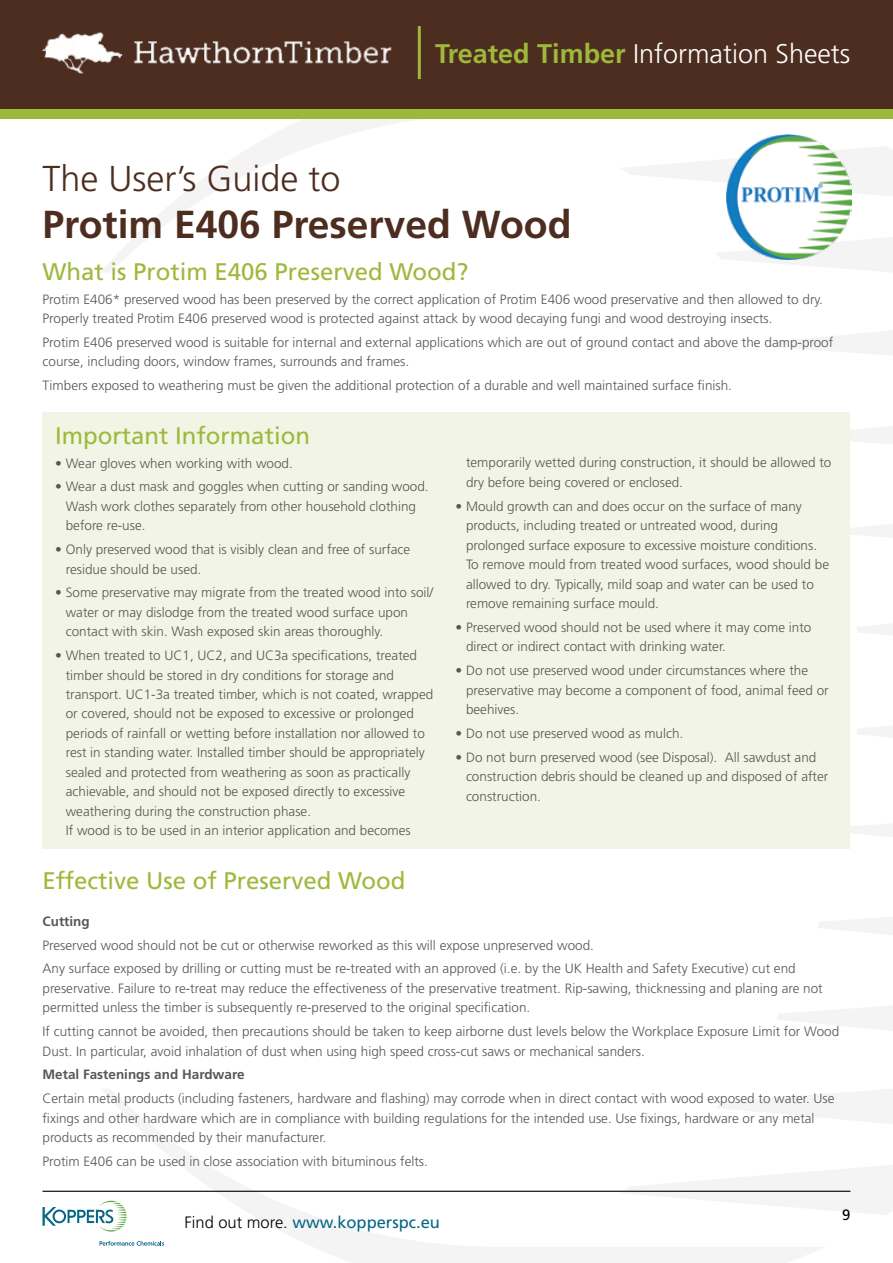
<style>
.page{position:relative;width:893px;height:1263px;background:#fff}
.page>*{position:absolute;margin:0;border:0;box-sizing:border-box;transform-origin:0 0}
.t1{font:700 39px "Frutiger";color:#4d2d20}
.t2{font:300 36px "Frutiger";color:#4d2d20}
.t3{font:300 27px "Frutiger";color:#fff}
.t4{font:24px "Frutiger";color:#9db93b}
.t5{font:16.5px "Frutiger";color:#066684}
.t6{font:15px "Frutiger";color:#010101}
.t7{font:300 13.5px/19.5px "Frutiger";color:#585756}
.t8{font:700 13.5px "Frutiger";color:#585756}
.s1{font-weight:700;color:#9db93b}
.s2{font-weight:300;color:#010101}
</style>
<div class="page">
<svg style="left:100px;top:1089px;width:723px;height:174px"></svg>
<svg style="left:102px;top:119px;width:694px;height:153px"></svg>
<svg style="left:857px;top:726px;width:36px;height:11px"></svg>
<svg style="left:843px;top:824px;width:50px;height:25px"></svg>
<svg style="left:818px;top:917px;width:75px;height:18px"></svg>
<svg style="left:777px;top:1006px;width:116px;height:25px"></svg>
<svg style="left:715px;top:1089px;width:178px;height:44px"></svg>
<svg style="left:619px;top:1158px;width:274px;height:57px"></svg>
<svg style="left:857px;top:624px;width:36px;height:11px"></svg>
<svg style="left:850px;top:524px;width:43px;height:13px"></svg>
<svg style="left:850px;top:426px;width:43px;height:18px"></svg>
<svg style="left:715px;top:228px;width:178px;height:44px"></svg>
<svg style="left:619px;top:146px;width:274px;height:57px"></svg>
<div style="left:43px;top:412px;width:807px;height:436px;background:#f2f5e5"></div>
<svg style="left:777px;top:331px;width:116px;height:24px"></svg>
<div style="left:0;top:108px;width:893px;height:11px;background:#9db93b"></div>
<div style="left:0;top:0;width:893px;height:108px;background:#4d2d20"></div>
<img style="left:42px;top:32px;width:350px;height:42px">
<hr style="left:418px;top:26px;width:3px;height:53px;background:#9db93b">
<hr style="left:43px;top:1191px;width:807px;height:1px;background:#010101">
<svg style="left:43px;top:1201px;width:84px;height:30px"></svg>
<svg style="left:99px;top:1241px;width:65px;height:5px"></svg>
<img style="left:727px;top:135px;width:124px;height:125px">
<h3 class="t3" style="left:435px;top:38px;width:417px"><span class="s1">Treated Timber</span> Information Sheets</h3>
<h2 class="t2" style="left:43px;top:158px;width:300px">The User’s Guide to</h2>
<h1 class="t1" style="left:43px;top:201px;width:531px">Protim E406 Preserved Wood</h1>
<h3 class="t4" style="left:43px;top:257px;width:428px">What is Protim E406 Preserved Wood?</h3>
<p class="t7" style="left:43px;top:289px;width:782px">Protim E406* preserved wood has been preserved by the correct application of Protim E406 wood preservative and then allowed to dry.<br>Properly treated Protim E406 preserved wood is protected against attack by wood decaying fungi and wood destroying insects.</p>
<p class="t7" style="left:43px;top:333px;width:792px">Protim E406 preserved wood is suitable for internal and external applications which are out of ground contact and above the damp-proof course, including doors, window frames, surrounds and frames.</p>
<p class="t7" style="left:43px;top:376px;width:691px">Timbers exposed to weathering must be given the additional protection of a durable and well maintained surface finish.</p>
<h3 class="t4" style="left:55px;top:421px;width:256px">Important Information</h3>
<p class="t7" style="left:55px;top:453px;width:239px">• Wear gloves when working with wood.</p>
<p class="t7" style="left:66px;top:477px;width:364px;text-indent:-11px">• Wear a dust mask and goggles when cutting or sanding wood.<br>Wash work clothes separately from other household clothing before re-use.</p>
<p class="t7" style="left:66px;top:540px;width:346px;text-indent:-11px">• Only preserved wood that is visibly clean and free of surface residue should be used.</p>
<p class="t7" style="left:66px;top:583px;width:369px;text-indent:-11px">• Some preservative may migrate from the treated wood into soil/ water or may dislodge from the treated wood surface upon contact with skin. Wash exposed skin areas thoroughly.</p>
<p class="t7" style="left:66px;top:646px;width:369px;text-indent:-11px">• When treated to UC1, UC2, and UC3a specifications, treated timber should be stored in dry conditions for storage and transport. UC1-3a treated timber, which is not coated, wrapped or covered, should not be exposed to excessive or prolonged periods of rainfall or wetting before installation nor allowed to rest in standing water. Installed timber should be appropriately sealed and protected from weathering as soon as practically achievable, and should not be exposed directly to excessive weathering during the construction phase.<br>If wood is to be used in an interior application and becomes</p>
<p class="t7" style="left:466px;top:453px;width:367px">temporarily wetted during construction, it should be allowed to dry before being covered or enclosed.</p>
<p class="t7" style="left:466px;top:496px;width:365px;text-indent:-11px">• Mould growth can and does occur on the surface of many products, including treated or untreated wood, during prolonged surface exposure to excessive moisture conditions.<br>To remove mould from treated wood surfaces, wood should be allowed to dry. Typically, mild soap and water can be used to remove remaining surface mould.</p>
<p class="t7" style="left:466px;top:618px;width:347px;text-indent:-11px">• Preserved wood should not be used where it may come into direct or indirect contact with drinking water.</p>
<p class="t7" style="left:466px;top:661px;width:364px;text-indent:-11px">• Do not use preserved wood under circumstances where the preservative may become a component of food, animal feed or beehives.</p>
<p class="t7" style="left:455px;top:724px;width:229px">• Do not use preserved wood as mulch.</p>
<p class="t7" style="left:466px;top:747px;width:364px;text-indent:-11px">• Do not burn preserved wood (see Disposal). All sawdust and construction debris should be cleaned up and disposed of after construction.</p>
<h3 class="t4" style="left:43px;top:867px;width:364px">Effective Use of Preserved Wood</h3>
<p class="t8" style="left:43px;top:913px;width:49px">Cutting</p>
<p class="t7" style="left:43px;top:933px;width:755px;line-height:23.7px">Preserved wood should not be cut or otherwise reworked as this will expose unpreserved wood.<br>Any surface exposed by drilling or cutting must be re-treated with an approved (i.e. by the UK Health and Safety Executive) cut end</p>
<p class="t7" style="left:43px;top:979px;width:782px">preservative. Failure to re-treat may reduce the effectiveness of the preservative treatment. Rip-sawing, thicknessing and planing are not permitted unless the timber is subsequently re-preserved to the original specification.</p>
<p class="t7" style="left:43px;top:1022px;width:798px">If cutting cannot be avoided, then precautions should be taken to keep airborne dust levels below the Workplace Exposure Limit for Wood<br>Dust. In particular, avoid inhalation of dust when using high speed cross-cut saws or mechanical sanders.</p>
<p class="t8" style="left:43px;top:1067px;width:204px">Metal Fastenings and Hardware</p>
<p class="t7" style="left:43px;top:1089px;width:793px">Certain metal products (including fasteners, hardware and flashing) may corrode when in direct contact with wood exposed to water. Use fixings and other hardware which are in compliance with building regulations for the intended use. Use fixings, hardware or any metal products as recommended by their manufacturer.</p>
<p class="t7" style="left:43px;top:1151px;width:387px">Protim E406 can be used in close association with bituminous felts.</p>
<p class="t5" style="left:185px;top:1213px;width:257px"><span class="s2">Find out more.</span> www.kopperspc.eu</p>
<p class="t6" style="left:842px;top:1206px;width:10px">9</p>
</div>
